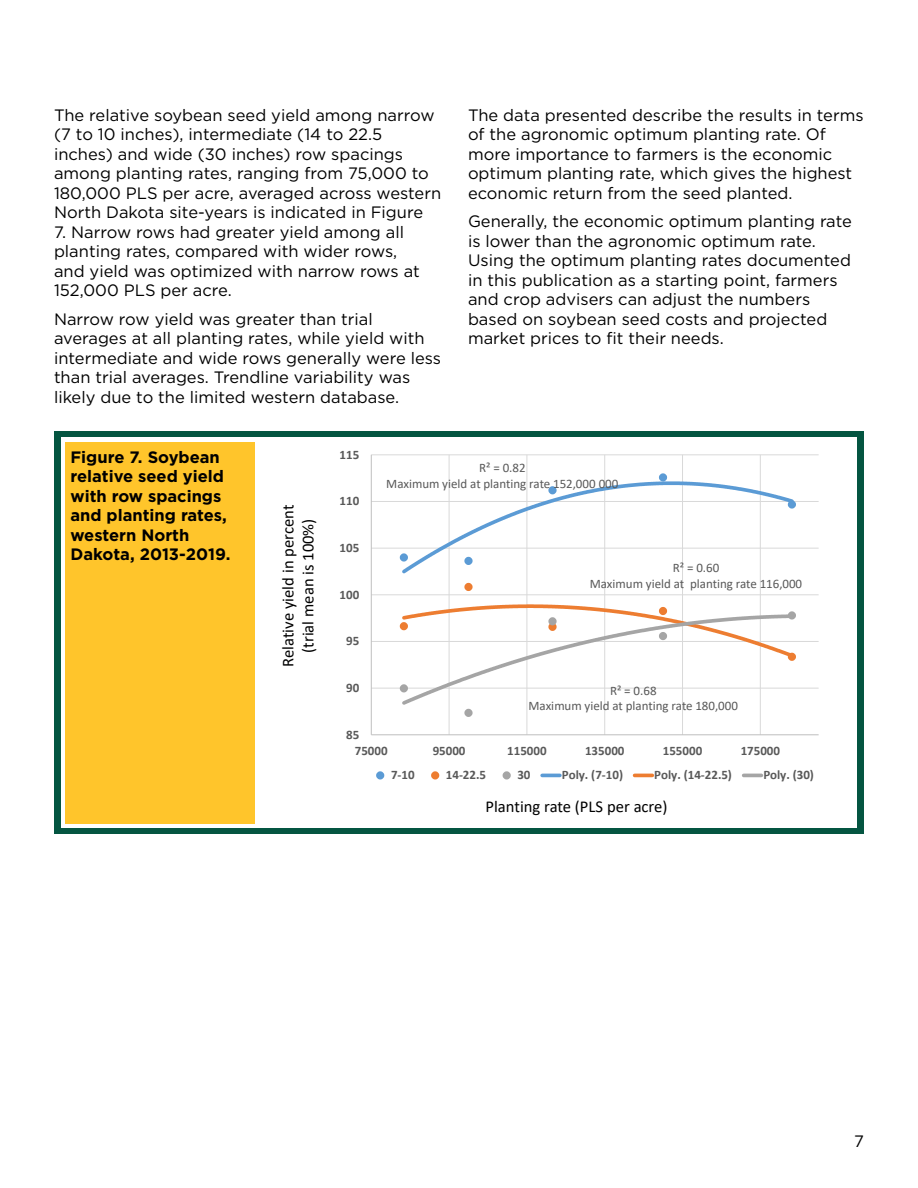
<style>
.page{position:relative;width:918px;height:1188px;background:#fff}
.page>*{position:absolute;margin:0;border:0;box-sizing:border-box;transform-origin:0 0}
.t1{font:16.65px/20px "Calibri";color:#000;text-align:center}
.t2{font:16.5px/19.5px "Gotham";color:#000}
.t3{font:700 16.5px/19.5px "Gotham";color:#000}
.t4{font:700 13.05px "Calibri";color:#595959}
.t5{font:12.9px/15.8px "Calibri";color:#595959;text-align:center}
.t6{font:700 12.9px "Calibri";color:#595959}
</style>
<div class="page">
<hr style="left:371px;top:688px;width:448px;height:1px;background:#d9d9d9">
<hr style="left:371px;top:641px;width:448px;height:1px;background:#d9d9d9">
<hr style="left:371px;top:594px;width:448px;height:1px;background:#d9d9d9">
<hr style="left:371px;top:548px;width:448px;height:1px;background:#d9d9d9">
<hr style="left:371px;top:501px;width:448px;height:1px;background:#d9d9d9">
<hr style="left:371px;top:454px;width:448px;height:1px;background:#d9d9d9">
<hr style="left:449px;top:455px;width:1px;height:280px;background:#d9d9d9">
<hr style="left:527px;top:455px;width:1px;height:280px;background:#d9d9d9">
<hr style="left:604px;top:455px;width:1px;height:280px;background:#d9d9d9">
<hr style="left:682px;top:455px;width:1px;height:280px;background:#d9d9d9">
<hr style="left:760px;top:455px;width:1px;height:280px;background:#d9d9d9">
<hr style="left:371px;top:455px;width:1px;height:280px;background:#bfbfbf">
<hr style="left:371px;top:734px;width:448px;height:1px;background:#bfbfbf">
<div style="left:659px;top:473px;width:8px;height:9px;border:4px solid #5b9bd5;border-radius:50%"></div>
<div style="left:464px;top:583px;width:9px;height:8px;border:4px solid #ed7d31;border-radius:50%"></div>
<div style="left:464px;top:709px;width:9px;height:8px;border:4px solid #a5a5a5;border-radius:50%"></div>
<svg style="left:399px;top:475px;width:398px;height:102px"></svg>
<svg style="left:399px;top:603px;width:398px;height:112px"></svg>
<div style="left:376px;top:771px;width:8px;height:9px;border:4px solid #5b9bd5;border-radius:50%"></div>
<div style="left:431px;top:771px;width:8px;height:9px;border:4px solid #ed7d31;border-radius:50%"></div>
<div style="left:503px;top:771px;width:8px;height:9px;border:4px solid #a5a5a5;border-radius:50%"></div>
<hr style="left:542px;top:774px;width:18px;height:3px;background:#5b9bd5">
<hr style="left:635px;top:774px;width:17px;height:3px;background:#ed7d31">
<hr style="left:744px;top:774px;width:17px;height:3px;background:#a5a5a5">
<div style="left:54px;top:431px;width:810px;height:6px;background:#045541"></div>
<div style="left:65px;top:442px;width:190px;height:381px;background:#ffc52b"></div>
<div style="left:54px;top:828px;width:810px;height:6px;background:#045541"></div>
<div style="left:858px;top:434px;width:6px;height:397px;background:#045541"></div>
<div style="left:54px;top:434px;width:6px;height:397px;background:#045541"></div>
<p class="t2" style="left:54px;top:105px;width:389px">The relative soybean seed yield among narrow (7 to 10 inches), intermediate (14 to 22.5 inches) and wide (30 inches) row spacings among planting rates, ranging from 75,000 to 180,000 PLS per acre, averaged across western North Dakota site-years is indicated in Figure</p>
<p class="t2" style="left:54px;top:222px;width:367px">7. Narrow rows had greater yield among all planting rates, compared with wider rows, and yield was optimized with narrow rows at 152,000 PLS per acre.</p>
<p class="t2" style="left:54px;top:309px;width:389px">Narrow row yield was greater than trial averages at all planting rates, while yield with intermediate and wide rows generally were less than trial averages. Trendline variability was likely due to the limited western database.</p>
<p class="t2" style="left:468px;top:105px;width:397px">The data presented describe the results in terms of the agronomic optimum planting rate. Of more importance to farmers is the economic optimum planting rate, which gives the highest economic return from the seed planted.</p>
<p class="t2" style="left:468px;top:211px;width:385px">Generally, the economic optimum planting rate is lower than the agronomic optimum rate.<br>Using the optimum planting rates documented in this publication as a starting point, farmers and crop advisers can adjust the numbers based on soybean seed costs and projected market prices to fit their needs.</p>
<p class="t3" style="left:70px;top:447px;width:162px">Figure 7. Soybean relative seed yield with row spacings and planting rates, western North<br>Dakota, 2013-2019.</p>
<p class="t1" style="left:278px;top:667px;width:163px;rotate:-90deg">Relative yield in percent (trial mean is 100%)</p>
<p class="t6" style="left:340px;top:445px;width:21px">115</p>
<p class="t6" style="left:340px;top:492px;width:21px">110</p>
<p class="t4" style="left:340px;top:538px;width:21px">105</p>
<p class="t6" style="left:340px;top:585px;width:21px">100</p>
<p class="t6" style="left:346px;top:632px;width:15px">95</p>
<p class="t6" style="left:346px;top:679px;width:15px">90</p>
<p class="t6" style="left:346px;top:725px;width:15px">85</p>
<p class="t5" style="left:386px;top:459px;width:234px">R² = 0.82<br>Maximum yield at planting rate 152,000 000</p>
<p class="t5" style="left:590px;top:560px;width:214px">R² = 0.60<br>Maximum yield at planting rate 116,000</p>
<p class="t5" style="left:529px;top:682px;width:211px">R² = 0.68<br>Maximum yield at planting rate 180,000</p>
<p class="t6" style="left:355px;top:742px;width:34px">75000</p>
<p class="t6" style="left:433px;top:742px;width:34px">95000</p>
<p class="t6" style="left:507px;top:742px;width:41px">115000</p>
<p class="t6" style="left:585px;top:742px;width:41px">135000</p>
<p class="t6" style="left:663px;top:742px;width:41px">155000</p>
<p class="t6" style="left:741px;top:742px;width:41px">175000</p>
<p class="t6" style="left:391px;top:766px;width:25px">7-10</p>
<p class="t6" style="left:446px;top:766px;width:42px">14-22.5</p>
<p class="t6" style="left:517px;top:766px;width:15px">30</p>
<p class="t6" style="left:562px;top:766px;width:63px">Poly. (7-10)</p>
<p class="t6" style="left:654px;top:766px;width:79px">Poly. (14-22.5)</p>
<p class="t6" style="left:763px;top:766px;width:52px">Poly. (30)</p>
<p class="t1" style="left:486px;top:797px;width:183px">Planting rate (PLS per acre)</p>
<p class="t2" style="left:854px;top:1131px;width:11px">7</p>
</div>
